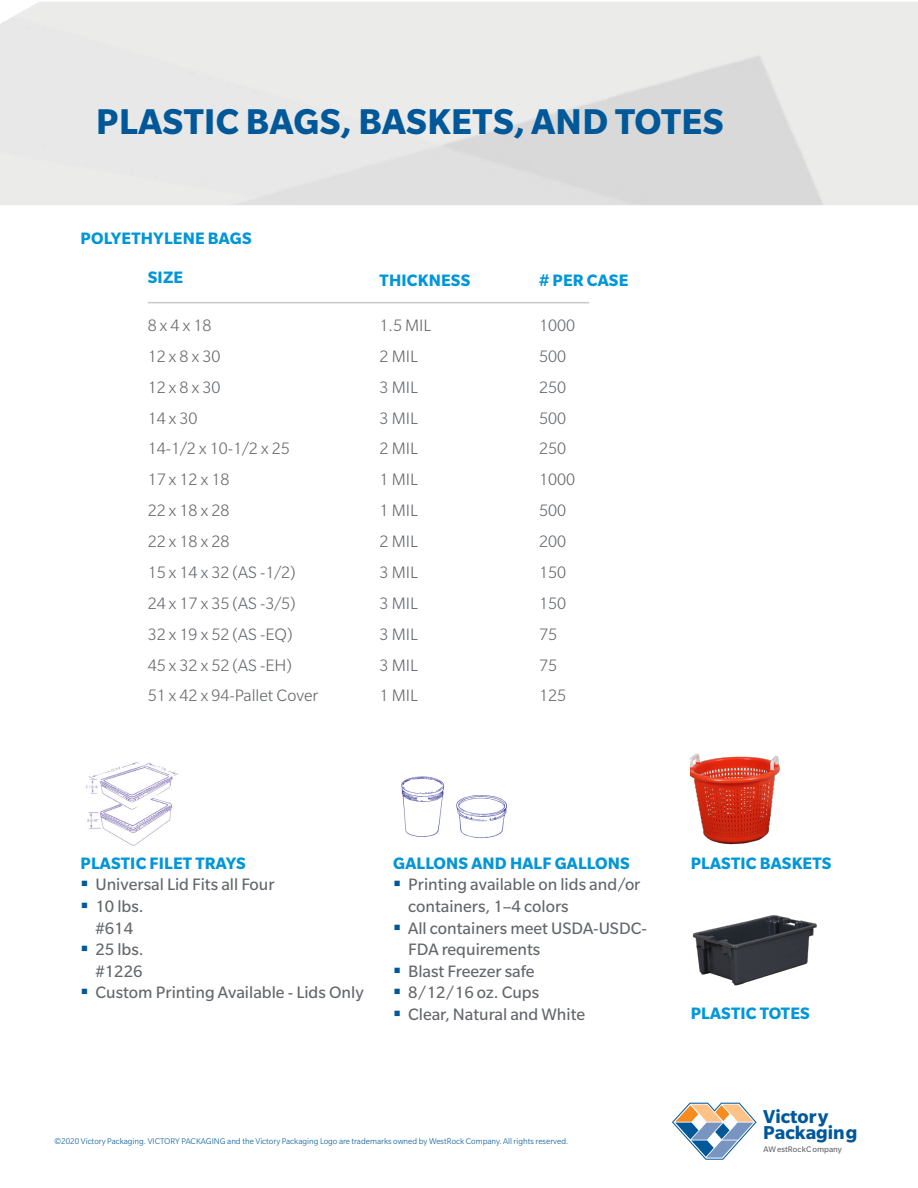
<style>
.page{position:relative;width:918px;height:1188px;background:#fff}
.page>*{position:absolute;margin:0;border:0;box-sizing:border-box;transform-origin:0 0}
._3__Title{font:700 39px "Slate Pro";letter-spacing:.01em;color:#015899}
.t1{font:700 20.25px/16px "Slate Pro";color:#015899}
.body_copy_12pt{font:300 18px "Slate Pro";color:#63666a}
.t2{font:18px/21.6px "Slate Pro";color:#63666a}
._1__header_12pt{font:700 18px "Slate Pro";letter-spacing:.01em;color:#0096d9}
.t3{font:300 9px "Slate Pro";color:#015899}
.t4{font:8.85px "Slate Pro";color:#63656a}
</style>
<div class="page">
<svg style="left:672px;top:1103px;width:85px;height:57px"></svg>
<hr style="left:148px;top:302px;width:441px;height:1px;background:#c8c8c7">
<img style="left:86px;top:762px;width:92px;height:84px">
<img style="left:401px;top:776px;width:106px;height:63px">
<img style="left:691px;top:753px;width:88px;height:92px">
<img style="left:692px;top:915px;width:125px;height:71px">
<p class="_3__Title" style="left:96px;top:100px;width:629px">PLASTIC BAGS, BASKETS, AND TOTES</p>
<p class="_1__header_12pt" style="left:81px;top:228px;width:173px">POLYETHYLENE BAGS</p>
<p class="_1__header_12pt" style="left:148px;top:267px;width:37px">SIZE</p>
<p class="_1__header_12pt" style="left:380px;top:270px;width:92px">THICKNESS</p>
<p class="_1__header_12pt" style="left:539px;top:270px;width:91px"># PER CASE</p>
<p class="body_copy_12pt" style="left:148px;top:316px;width:65px">8 x 4 x 18</p>
<p class="body_copy_12pt" style="left:380px;top:316px;width:53px">1.5 MIL</p>
<p class="body_copy_12pt" style="left:539px;top:316px;width:37px">1000</p>
<p class="body_copy_12pt" style="left:148px;top:347px;width:74px">12 x 8 x 30</p>
<p class="body_copy_12pt" style="left:380px;top:347px;width:40px">2 MIL</p>
<p class="body_copy_12pt" style="left:539px;top:347px;width:28px">500</p>
<p class="body_copy_12pt" style="left:148px;top:378px;width:74px">12 x 8 x 30</p>
<p class="body_copy_12pt" style="left:380px;top:378px;width:40px">3 MIL</p>
<p class="body_copy_12pt" style="left:539px;top:378px;width:28px">250</p>
<p class="body_copy_12pt" style="left:148px;top:409px;width:51px">14 x 30</p>
<p class="body_copy_12pt" style="left:380px;top:409px;width:40px">3 MIL</p>
<p class="body_copy_12pt" style="left:539px;top:409px;width:28px">500</p>
<p class="body_copy_12pt" style="left:148px;top:439px;width:143px">14-1/2 x 10-1/2 x 25</p>
<p class="body_copy_12pt" style="left:380px;top:439px;width:40px">2 MIL</p>
<p class="body_copy_12pt" style="left:539px;top:439px;width:28px">250</p>
<p class="body_copy_12pt" style="left:148px;top:470px;width:83px">17 x 12 x 18</p>
<p class="body_copy_12pt" style="left:380px;top:470px;width:40px">1 MIL</p>
<p class="body_copy_12pt" style="left:539px;top:470px;width:37px">1000</p>
<p class="body_copy_12pt" style="left:148px;top:501px;width:83px">22 x 18 x 28</p>
<p class="body_copy_12pt" style="left:380px;top:501px;width:40px">1 MIL</p>
<p class="body_copy_12pt" style="left:539px;top:501px;width:28px">500</p>
<p class="body_copy_12pt" style="left:148px;top:532px;width:83px">22 x 18 x 28</p>
<p class="body_copy_12pt" style="left:380px;top:532px;width:40px">2 MIL</p>
<p class="body_copy_12pt" style="left:539px;top:532px;width:28px">200</p>
<p class="body_copy_12pt" style="left:148px;top:563px;width:149px">15 x 14 x 32 (AS -1/2)</p>
<p class="body_copy_12pt" style="left:380px;top:563px;width:40px">3 MIL</p>
<p class="body_copy_12pt" style="left:539px;top:563px;width:28px">150</p>
<p class="body_copy_12pt" style="left:148px;top:594px;width:149px">24 x 17 x 35 (AS -3/5)</p>
<p class="body_copy_12pt" style="left:380px;top:594px;width:40px">3 MIL</p>
<p class="body_copy_12pt" style="left:539px;top:594px;width:28px">150</p>
<p class="body_copy_12pt" style="left:148px;top:625px;width:146px">32 x 19 x 52 (AS -EQ)</p>
<p class="body_copy_12pt" style="left:380px;top:625px;width:40px">3 MIL</p>
<p class="body_copy_12pt" style="left:539px;top:625px;width:19px">75</p>
<p class="body_copy_12pt" style="left:148px;top:656px;width:146px">45 x 32 x 52 (AS -EH)</p>
<p class="body_copy_12pt" style="left:380px;top:656px;width:40px">3 MIL</p>
<p class="body_copy_12pt" style="left:539px;top:656px;width:19px">75</p>
<p class="body_copy_12pt" style="left:148px;top:686px;width:172px">51 x 42 x 94-Pallet Cover</p>
<p class="body_copy_12pt" style="left:380px;top:686px;width:40px">1 MIL</p>
<p class="body_copy_12pt" style="left:539px;top:686px;width:28px">125</p>
<p class="_1__header_12pt" style="left:81px;top:853px;width:167px">PLASTIC FILET TRAYS</p>
<p class="t2" style="left:95px;top:874px;width:181px">Universal Lid Fits all Four</p>
<p class="t2" style="left:95px;top:895px;width:50px">10 lbs. #614</p>
<p class="t2" style="left:95px;top:939px;width:50px">25 lbs. #1226</p>
<p class="t2" style="left:95px;top:982px;width:270px">Custom Printing Available - Lids Only</p>
<p class="_1__header_12pt" style="left:393px;top:853px;width:238px">GALLONS AND HALF GALLONS</p>
<p class="t2" style="left:408px;top:874px;width:234px">Printing available on lids and/or containers, 1–4 colors</p>
<p class="t2" style="left:408px;top:917px;width:240px">All containers meet USDA-USDC-<br>FDA requirements</p>
<p class="t2" style="left:408px;top:960px;width:128px">Blast Freezer safe</p>
<p class="t2" style="left:408px;top:982px;width:133px">8/12/16 oz. Cups</p>
<p class="t2" style="left:408px;top:1003px;width:179px">Clear, Natural and White</p>
<p class="t3" style="left:55px;top:1136px;width:515px">©2020 Victory Packaging. VICTORY PACKAGING and the Victory Packaging Logo are trademarks owned by WestRock Company. All rights reserved.</p>
<p class="_1__header_12pt" style="left:691px;top:853px;width:142px">PLASTIC BASKETS</p>
<p class="_1__header_12pt" style="left:691px;top:1004px;width:121px">PLASTIC TOTES</p>
<p class="t1" style="left:763px;top:1108px;width:96px">Victory<br>Packaging</p>
<p class="t4" style="left:764px;top:1145px;width:80px">AWestRockCompany</p>
</div>
